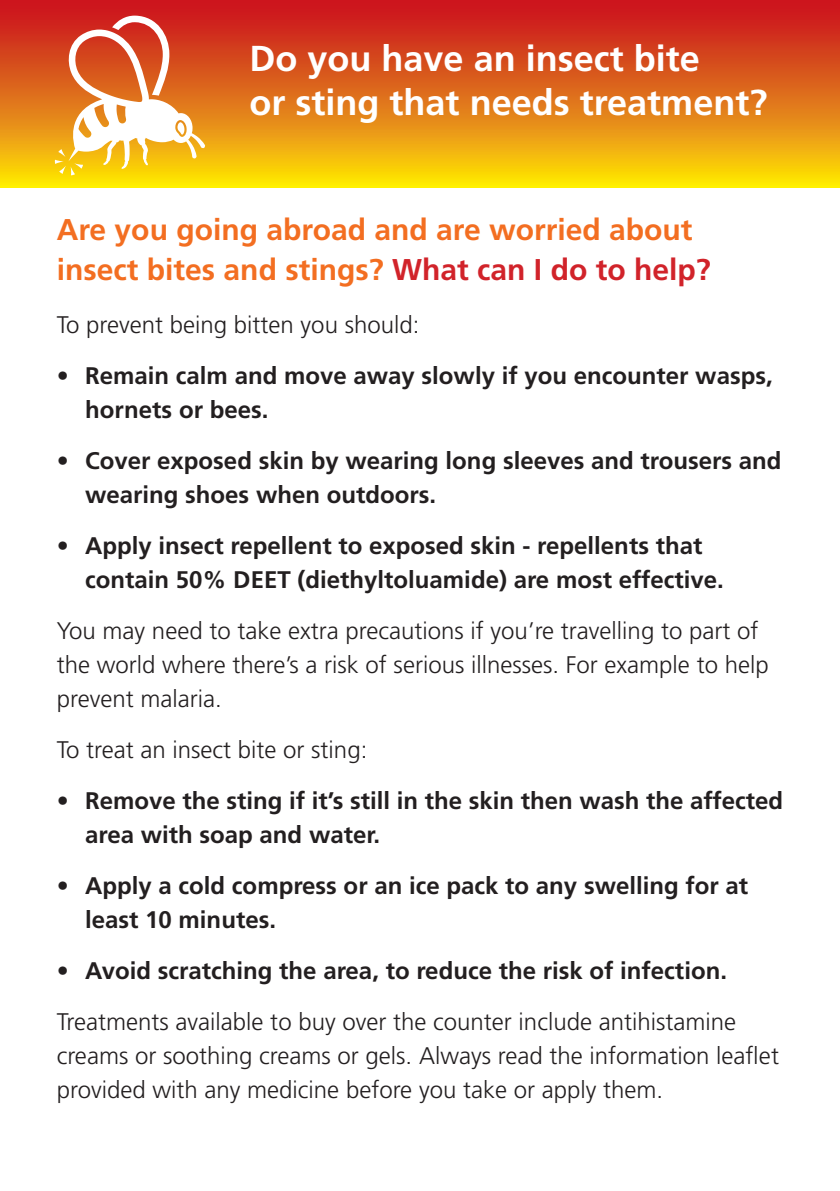
<style>
.page{position:relative;width:840px;height:1191px;background:#fff}
.page>*{position:absolute;margin:0;border:0;box-sizing:border-box;transform-origin:0 0}
.t1{font:700 36px/44px "Frutiger LT Std";color:#fff}
.t2{font:700 30px/40px "Frutiger LT Std";color:#f36e21}
.t3{font:700 24px/34px "Frutiger LT Std";color:#231f20}
.t4{font:300 24px/34px "Frutiger LT Std";color:#231f20}
.s1{color:#d1232a}
</style>
<div class="page">
<div style="left:0;top:0;width:839px;height:187px;background:linear-gradient(to bottom,#c60624,#fbde0b)"></div>
<svg style="left:55px;top:16px;width:150px;height:159px"></svg>
<h1 class="t1" style="left:249px;top:37px;width:519px">Do you have an insect bite<br>or sting that needs treatment?</h1>
<p class="t2" style="left:57px;top:210px;width:655px">Are you going abroad and are worried about insect bites and stings? <span class="s1">What can I do to help?</span></p>
<p class="t4" style="left:57px;top:308px;width:364px">To prevent being bitten you should:</p>
<p class="t3" style="left:85px;top:358px;width:688px;text-indent:-28px">• Remain calm and move away slowly if you encounter wasps, hornets or bees.</p>
<p class="t3" style="left:85px;top:443px;width:697px;text-indent:-28px">• Cover exposed skin by wearing long sleeves and trousers and wearing shoes when outdoors.</p>
<p class="t3" style="left:85px;top:528px;width:639px;text-indent:-28px">• Apply insect repellent to exposed skin - repellents that contain 50% DEET (diethyltoluamide) are most effective.</p>
<p class="t4" style="left:57px;top:614px;width:713px">You may need to take extra precautions if you’re travelling to part of the world where there’s a risk of serious illnesses. For example to help prevent malaria.</p>
<p class="t4" style="left:57px;top:733px;width:312px">To treat an insect bite or sting:</p>
<p class="t3" style="left:85px;top:783px;width:699px;text-indent:-28px">• Remove the sting if it’s still in the skin then wash the affected area with soap and water.</p>
<p class="t3" style="left:85px;top:868px;width:664px;text-indent:-28px">• Apply a cold compress or an ice pack to any swelling for at least 10 minutes.</p>
<p class="t3" style="left:57px;top:953px;width:671px">• Avoid scratching the area, to reduce the risk of infection.</p>
<p class="t4" style="left:57px;top:1005px;width:723px">Treatments available to buy over the counter include antihistamine creams or soothing creams or gels. Always read the information leaflet provided with any medicine before you take or apply them.</p>
</div>
